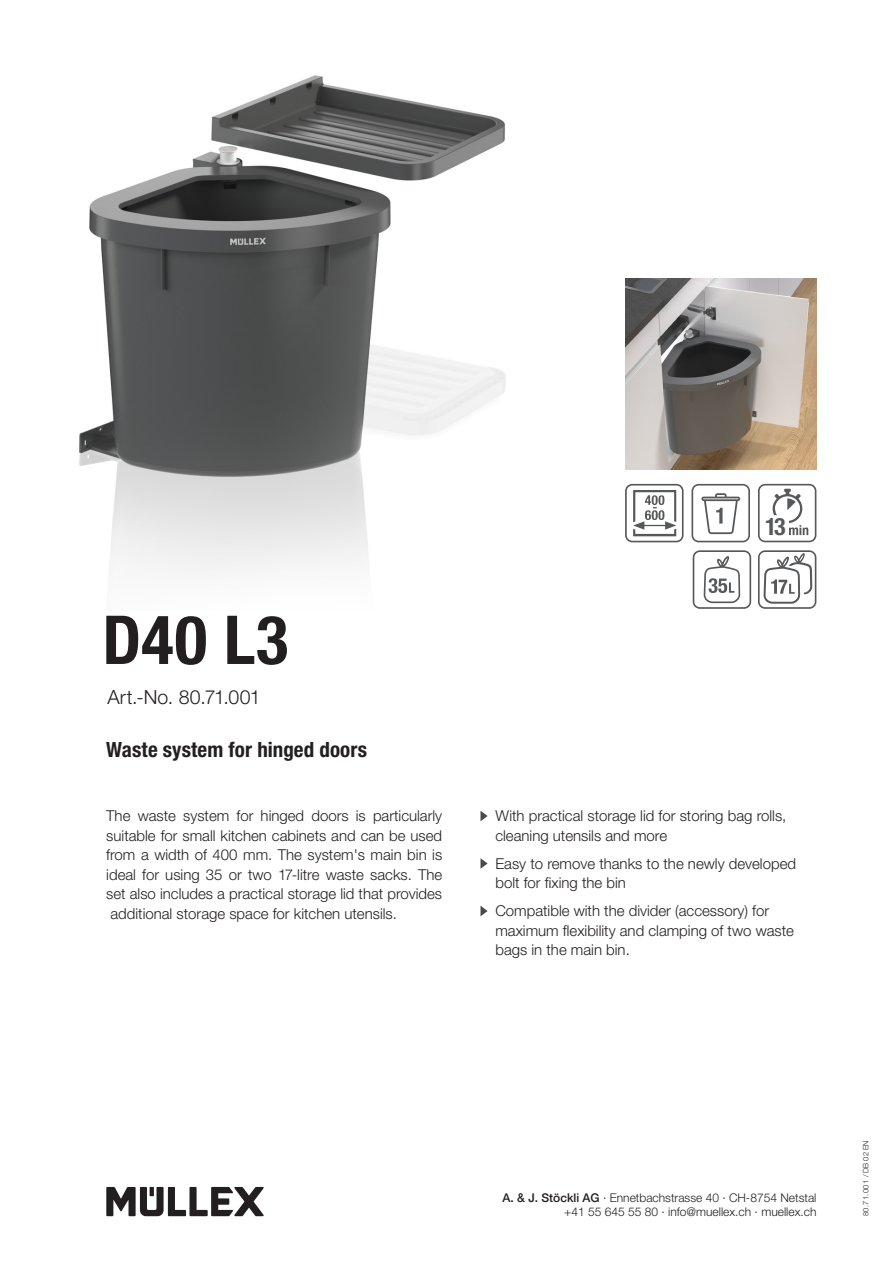
<style>
.page{position:relative;width:893px;height:1263px;background:#fff}
.page>*{position:absolute;margin:0;border:0;box-sizing:border-box;transform-origin:0 0}
.t1{font:700 condensed 67.5px "Helvetica Neue LT Std";color:#231f20}
.t2{font:700 condensed 24px "Helvetica Neue LT Std";color:#57585a}
.t3{font:700 condensed 21px "Helvetica Neue LT Std";letter-spacing:.005em;color:#231f20}
.t4{font:300 19.5px "Helvetica Neue LT Std";letter-spacing:.005em;color:#231f20}
.t5{font:300 15px/19.5px "Helvetica Neue LT Std";color:#231f20}
.t6{font:300 12px/14.4px "Helvetica Neue LT Std";color:#231f20;text-align:right}
.t7{font:300 7.5px "Helvetica Neue LT Std";letter-spacing:.05em;color:#231f20}
.s1{font-family:"Helvetica Neue LT";font-weight:500}
</style>
<div class="page">
<img style="left:79px;top:75px;width:427px;height:498px">
<img style="left:625px;top:279px;width:191px;height:191px">
<svg style="left:480px;top:811px;width:8px;height:10px"></svg>
<svg style="left:480px;top:858px;width:8px;height:11px"></svg>
<svg style="left:480px;top:906px;width:8px;height:10px"></svg>
<svg style="left:625px;top:484px;width:58px;height:58px"></svg>
<svg style="left:691px;top:484px;width:59px;height:58px"></svg>
<svg style="left:758px;top:484px;width:58px;height:58px"></svg>
<svg style="left:758px;top:550px;width:58px;height:59px"></svg>
<svg style="left:693px;top:550px;width:58px;height:59px"></svg>
<svg style="left:106px;top:1187px;width:158px;height:29px"></svg>
<h1 class="t1" style="left:102px;top:599px;width:187px">D40 L3</h1>
<h3 class="t4" style="left:107px;top:685px;width:155px">Art.-No. 80.71.001</h3>
<h3 class="t3" style="left:106px;top:737px;width:262px">Waste system for hinged doors</h3>
<p class="t5" style="left:106px;top:806px;width:337px;text-align:justify">The waste system for hinged doors is particularly suitable for small kitchen cabinets and can be used from a width of 400 mm. The system's main bin is ideal for using 35 or two 17-litre waste sacks. The set also includes a practical storage lid that provides additional storage space for kitchen utensils.</p>
<h2 class="t2" style="left:765px;top:512px;width:22px">13</h2>
<p class="t5" style="left:495px;top:806px;width:292px">With practical storage lid for storing bag rolls, cleaning utensils and more</p>
<p class="t5" style="left:495px;top:853px;width:302px">Easy to remove thanks to the newly developed bolt for fixing the bin</p>
<p class="t5" style="left:495px;top:901px;width:300px">Compatible with the divider (accessory) for maximum flexibility and clamping of two waste bags in the main bin.</p>
<p class="t6" style="left:503px;top:1190px;width:315px"><span class="s1">A. &amp; J. Stöckli AG</span> · Ennetbachstrasse 40 · CH-8754 Netstal +41 55 645 55 80 · info@muellex.ch · muellex.ch</p>
<p class="t7" style="left:861px;top:1216px;width:77px;rotate:-90deg">80.71.001 / DB 02 EN</p>
</div>
